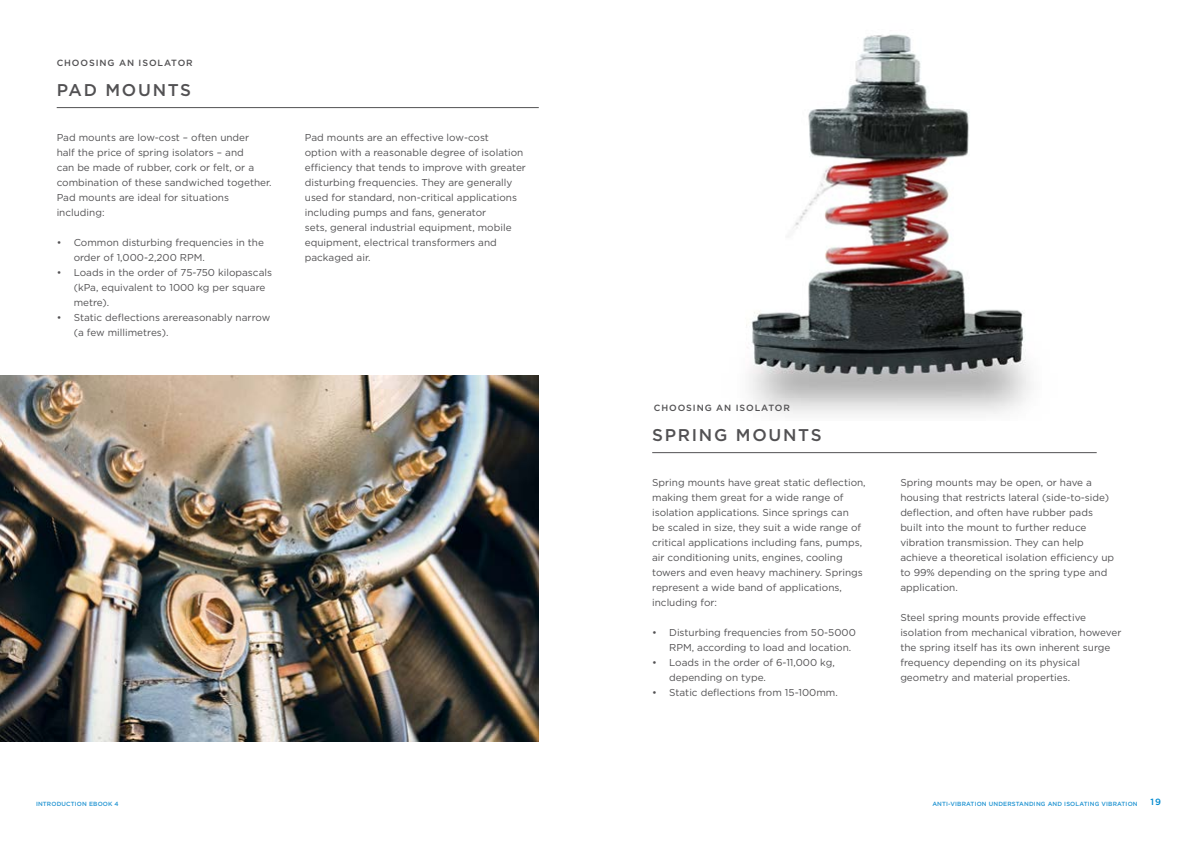
<style>
.page{position:relative;width:1191px;height:842px;background:#fff}
.page>*{position:absolute;margin:0;border:0;box-sizing:border-box;transform-origin:0 0}
.t1{font:500 17px "Gotham HTF";letter-spacing:.1em;color:#525153}
.t2{font:10px/15px "Gotham HTF";color:#525153}
.t3{font:500 9px "Gotham HTF";letter-spacing:.1em;color:#525153}
.t4{font:500 9px "Gotham HTF";color:#008ad0}
.t5{font:500 6px "Gotham HTF";letter-spacing:.025em;color:#2194d2}
</style>
<div class="page">
<img style="left:0;top:375px;width:539px;height:366px">
<img style="left:746px;top:34px;width:285px;height:380px">
<hr style="left:57px;top:107px;width:482px;height:1px;background:#525153">
<hr style="left:652px;top:452px;width:444px;height:1px;background:#525153">
<p class="t3" style="left:57px;top:58px;width:138px">CHOOSING AN ISOLATOR</p>
<h1 class="t1" style="left:57px;top:80px;width:136px">PAD MOUNTS</h1>
<p class="t2" style="left:57px;top:130px;width:217px">Pad mounts are low-cost – often under<br>half the price of spring isolators – and<br>can be made of rubber, cork or felt, or a combination of these sandwiched together.<br>Pad mounts are ideal for situations including:</p>
<p class="t2" style="left:74px;top:235px;width:192px;text-indent:-17px">• Common disturbing frequencies in the order of 1,000-2,200 RPM.</p>
<p class="t2" style="left:74px;top:265px;width:200px;text-indent:-17px">• Loads in the order of 75-750 kilopascals (kPa, equivalent to 1000 kg per square metre).</p>
<p class="t2" style="left:74px;top:310px;width:198px;text-indent:-17px">• Static deflections arereasonably narrow (a few millimetres).</p>
<p class="t2" style="left:305px;top:130px;width:223px">Pad mounts are an effective low-cost<br>option with a reasonable degree of isolation efficiency that tends to improve with greater disturbing frequencies. They are generally used for standard, non-critical applications including pumps and fans, generator<br>sets, general industrial equipment, mobile equipment, electrical transformers and packaged air.</p>
<p class="t5" style="left:36px;top:800px;width:84px">INTRODUCTION EBOOK 4</p>
<p class="t3" style="left:654px;top:403px;width:138px">CHOOSING AN ISOLATOR</p>
<h1 class="t1" style="left:652px;top:425px;width:171px">SPRING MOUNTS</h1>
<p class="t2" style="left:652px;top:475px;width:215px">Spring mounts have great static deflection, making them great for a wide range of isolation applications. Since springs can<br>be scaled in size, they suit a wide range of critical applications including fans, pumps, air conditioning units, engines, cooling towers and even heavy machinery. Springs represent a wide band of applications, including for:</p>
<p class="t2" style="left:669px;top:625px;width:188px;text-indent:-17px">• Disturbing frequencies from 50-5000<br>RPM, according to load and location.</p>
<p class="t2" style="left:669px;top:655px;width:167px;text-indent:-17px">• Loads in the order of 6-11,000 kg, depending on type.</p>
<p class="t2" style="left:652px;top:685px;width:187px">• Static deflections from 15-100mm.</p>
<p class="t2" style="left:900px;top:475px;width:215px">Spring mounts may be open, or have a housing that restricts lateral (side-to-side) deflection, and often have rubber pads built into the mount to further reduce vibration transmission. They can help achieve a theoretical isolation efficiency up to 99% depending on the spring type and application.</p>
<p class="t2" style="left:900px;top:610px;width:223px">Steel spring mounts provide effective isolation from mechanical vibration, however the spring itself has its own inherent surge frequency depending on its physical geometry and material properties.</p>
<p class="t5" style="left:932px;top:800px;width:207px">ANTI-VIBRATION UNDERSTANDING AND ISOLATING VIBRATION</p>
<p class="t4" style="left:1150px;top:797px;width:12px">19</p>
</div>
